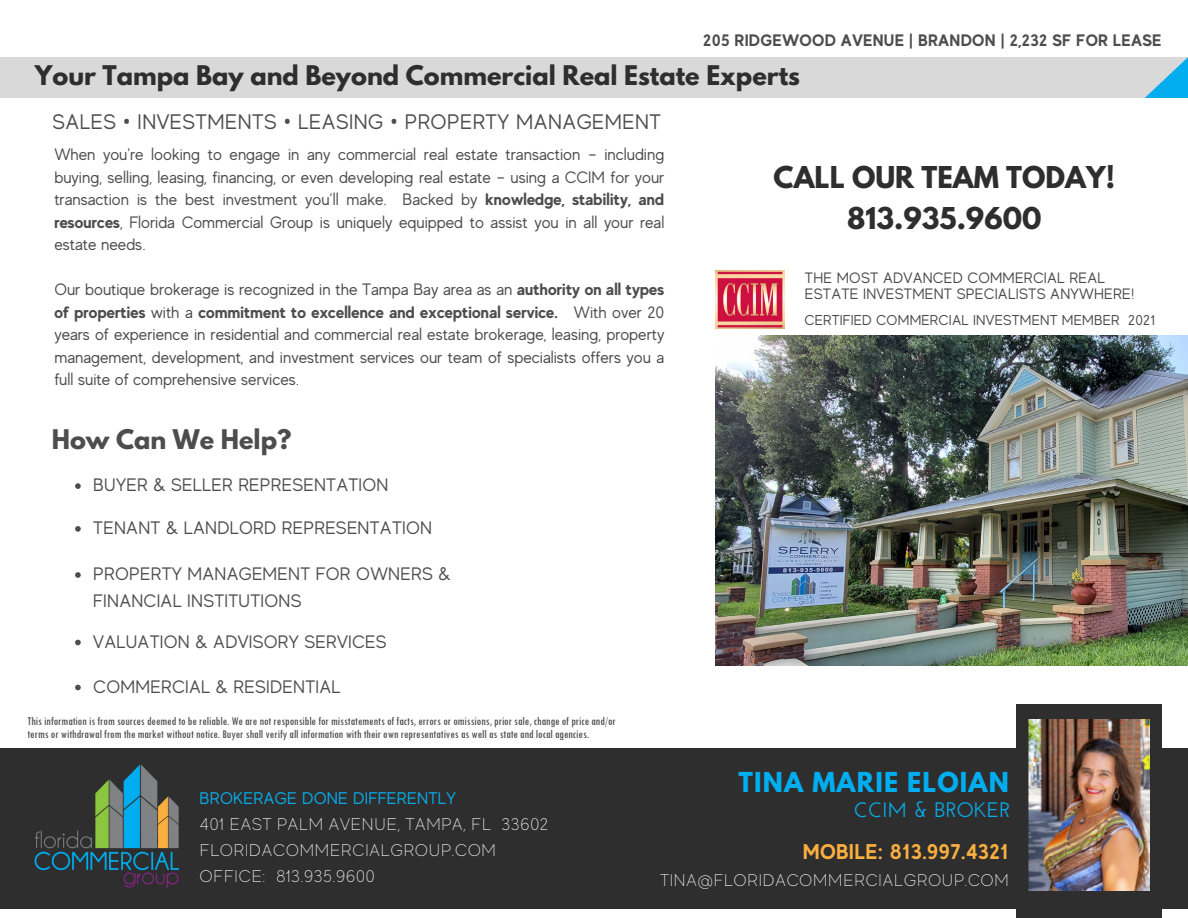
<style>
.page{position:relative;width:1188px;height:918px;background:#fff}
.page>*{position:absolute;margin:0;border:0;box-sizing:border-box;transform-origin:0 0}
.t1{font:700 26.7px/41.7px "League Spartan";color:#2f2e2e;text-align:center}
.t2{font:700 24.3px "League Spartan";letter-spacing:.05em;color:#00adef}
.t3{font:700 24px "League Spartan";color:#2f2e2e}
.t4{font:700 24px "League Spartan";color:#4d4d4d}
.t5{font:700 21.3px "MADE Evolve Sans";letter-spacing:.015em;color:#fbaf3f}
.t6{font:21px "MADE Evolve Sans";letter-spacing:.025em;color:#4d4d4d}
.t7{font:600 21px "Josefin Sans";color:#07adeb}
.t8{font:18px/27px "MADE Evolve Sans";letter-spacing:.015em;color:#4d4d4d}
.t9{font:100 16.8px/25.8px "MADE Evolve Sans";letter-spacing:.015em;color:#fff}
.t10{font:700 16.65px "MADE Evolve Sans";letter-spacing:.015em;color:#4d4d4d}
.t11{font:16.5px/22.5px "MADE Evolve Sans";color:#4d4d4d;text-align:justify}
.t12{font:15px/16.8px "MADE Evolve Sans";letter-spacing:.015em;color:#484849}
.t13{font:14.25px "MADE Evolve Sans";letter-spacing:.015em;color:#484849}
.t14{font:condensed 12.3px "Tw Cen";color:#484849}
.s1{font-family:"Noto Sans"}
.s2{font-weight:700}
.s3{font-weight:400;color:#07adeb}
</style>
<div class="page">
<div style="left:1016px;top:704px;width:146px;height:214px;background:#2f2e2e"></div>
<div style="left:0;top:748px;width:1188px;height:160px;background:#2f2e2e"></div>
<img style="left:34px;top:764px;width:145px;height:125px">
<img style="left:1028px;top:719px;width:122px;height:171px">
<div style="left:0;top:58px;width:1188px;height:40px;background:#d9d9d9"></div>
<svg style="left:1145px;top:57px;width:43px;height:41px"></svg>
<svg style="left:75px;top:483px;width:6px;height:6px"></svg>
<svg style="left:75px;top:526px;width:6px;height:6px"></svg>
<svg style="left:75px;top:572px;width:6px;height:6px"></svg>
<svg style="left:75px;top:640px;width:6px;height:5px"></svg>
<svg style="left:75px;top:685px;width:6px;height:5px"></svg>
<img style="left:716px;top:336px;width:472px;height:329px">
<img style="left:716px;top:270px;width:68px;height:59px">
<h5 class="t10" style="left:703px;top:31px;width:460px">205 RIDGEWOOD AVENUE | BRANDON | 2,232 SF FOR LEASE</h5>
<p class="t3" style="left:35px;top:63px;width:767px">Your Tampa Bay and Beyond Commercial Real Estate Experts</p>
<h5 class="t6" style="left:53px;top:111px;width:610px">SALES <span class="s1">•</span> INVESTMENTS <span class="s1">•</span> LEASING <span class="s1">•</span> PROPERTY MANAGEMENT</h5>
<p class="t11" style="left:54px;top:144px;width:612px">When you're looking to engage in any commercial real estate transaction – including buying, selling, leasing, financing, or even developing real estate – using a CCIM for your transaction is the best investment you’ll make. Backed by <span class="s2">knowledge, stability, and resources</span>, Florida Commercial Group is uniquely equipped to assist you in all your real estate needs.</p>
<h1 class="t11" style="left:54px;top:279px;width:612px">Our boutique brokerage is recognized in the Tampa Bay area as an <span class="s2">authority on all types of properties</span> with a <span class="s2">commitment to excellence and exceptional service.</span> With over 20 years of experience in residential and commercial real estate brokerage, leasing, property management, development, and investment services our team of specialists offers you a full suite of comprehensive services.</h1>
<p class="t4" style="left:52px;top:428px;width:241px">How Can We Help?</p>
<p class="t8" style="left:93px;top:472px;width:297px">BUYER &amp; SELLER REPRESENTATION</p>
<p class="t8" style="left:93px;top:514px;width:340px">TENANT &amp; LANDLORD REPRESENTATION</p>
<p class="t8" style="left:93px;top:560px;width:359px">PROPERTY MANAGEMENT FOR OWNERS &amp;<br>FINANCIAL INSTITUTIONS</p>
<p class="t8" style="left:93px;top:628px;width:295px">VALUATION &amp; ADVISORY SERVICES</p>
<p class="t8" style="left:93px;top:673px;width:249px">COMMERCIAL &amp; RESIDENTIAL</p>
<h3 class="t14" style="left:27px;top:715px;width:590px">This information is from sources deemed to be reliable. We are not responsible for misstatements of facts, errors or omissions, prior sale, change of price and/or</h3>
<h6 class="t14" style="left:27px;top:728px;width:563px">terms or withdrawal from the market without notice. Buyer shall verify all information with their own representatives as well as state and local agencies.</h6>
<p class="t1" style="left:774px;top:159px;width:343px">CALL OUR TEAM TODAY!<br>813.935.9600</p>
<p class="t12" style="left:805px;top:269px;width:331px">THE MOST ADVANCED COMMERCIAL REAL<br>ESTATE INVESTMENT SPECIALISTS ANYWHERE!</p>
<h1 class="t13" style="left:804px;top:312px;width:352px">CERTIFIED COMMERCIAL INVESTMENT MEMBER 2021</h1>
<p class="t9" style="left:200px;top:786px;width:351px"><span class="s3">BROKERAGE DONE DIFFERENTLY<br></span>401 EAST PALM AVENUE, TAMPA, FL 33602<br>FLORIDACOMMERCIALGROUP.COM<br>OFFICE: 813.935.9600</p>
<h6 class="t2" style="left:739px;top:771px;width:272px">TINA MARIE ELOIAN</h6>
<h6 class="t7" style="left:854px;top:801px;width:158px">CCIM &amp; BROKER</h6>
<h2 class="t5" style="left:803px;top:839px;width:208px">MOBILE: 813.997.4321</h2>
<h2 class="t9" style="left:660px;top:867px;width:350px">TINA@FLORIDACOMMERCIALGROUP.COM</h2>
</div>
